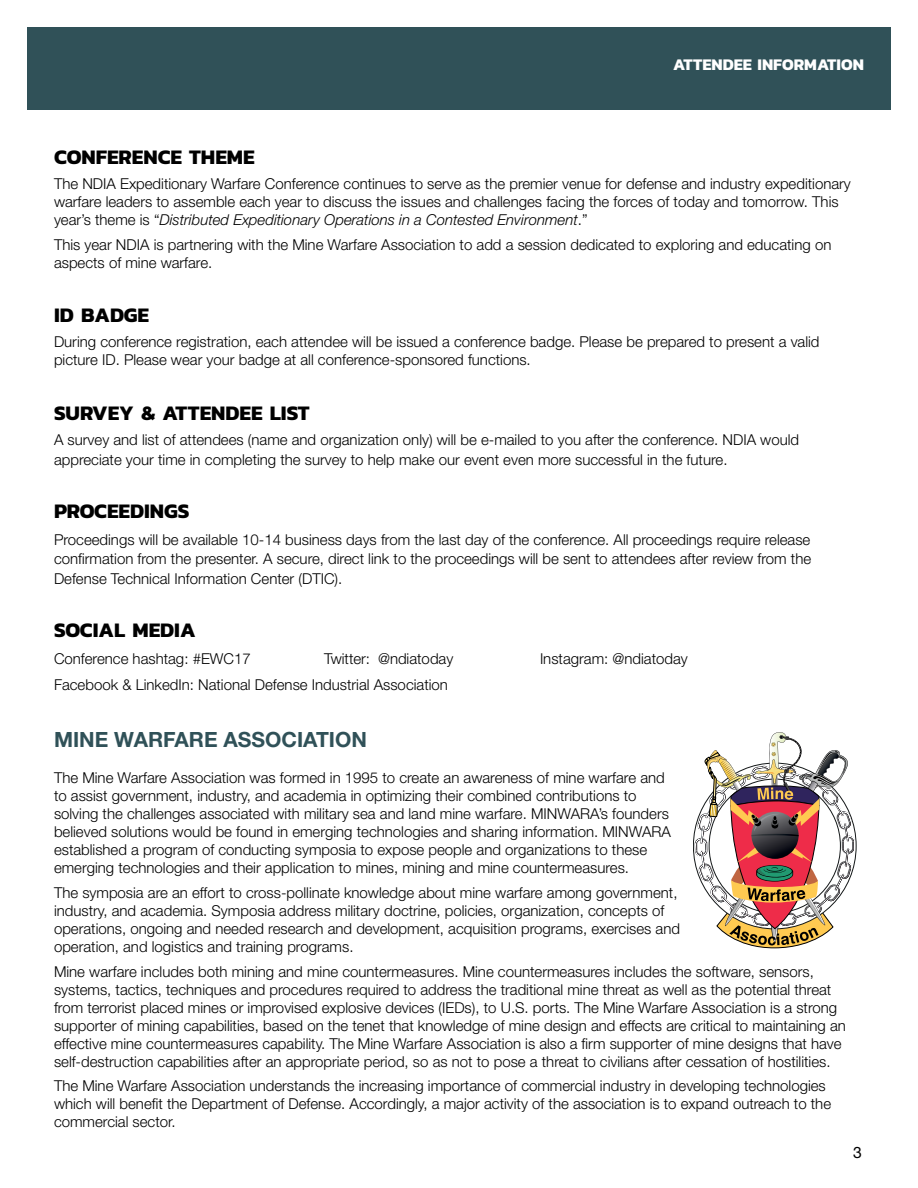
<style>
.page{position:relative;width:918px;height:1188px;background:#fff}
.page>*{position:absolute;margin:0;border:0;box-sizing:border-box;transform-origin:0 0}
.t1{font:700 21px "Kanit";color:#000}
.t2{font:700 21px "Helvetica Neue LT Std";color:#305158}
.t3{font:700 16.5px "Kanit";color:#fff}
.t4{font:15.75px "Helvetica Neue LT Std";color:#000}
.t5{font:300 15px/18px "Helvetica Neue LT Std";color:#000}
.s1{font-style:italic}
</style>
<div class="page">
<div style="left:27px;top:27px;width:864px;height:83px;background:#305158"></div>
<svg style="left:693px;top:732px;width:164px;height:216px"></svg>
<p class="t3" style="left:673px;top:52px;width:11px">ATTEN</p>
<p class="t3" style="left:723px;top:52px;width:105px">DEE INFORMATION</p>
<h1 class="t1" style="left:54px;top:141px;width:202px">CONFERENCE THEME</h1>
<p class="t5" style="left:54px;top:174px;width:798px">The NDIA Expeditionary Warfare Conference continues to serve as the premier venue for defense and industry expeditionary warfare leaders to assemble each year to discuss the issues and challenges facing the forces of today and tomorrow. This year’s theme is “<span class="s1">Distributed Expeditionary Operations in a Contested Environment</span>.”</p>
<p class="t5" style="left:54px;top:235px;width:779px">This year NDIA is partnering with the Mine Warfare Association to add a session dedicated to exploring and educating on aspects of mine warfare.</p>
<h1 class="t1" style="left:54px;top:298px;width:97px">ID BADGE</h1>
<p class="t5" style="left:54px;top:332px;width:767px">During conference registration, each attendee will be issued a conference badge. Please be prepared to present a valid picture ID. Please wear your badge at all conference-sponsored functions.</p>
<h1 class="t1" style="left:54px;top:397px;width:135px">SURVEY &amp; ATTEN</h1>
<h1 class="t1" style="left:226px;top:397px;width:55px">DEE LIST</h1>
<p class="t5" style="left:54px;top:430px;width:747px;line-height:19.8px">A survey and list of attendees (name and organization only) will be e-mailed to you after the conference. NDIA would appreciate your time in completing the survey to help make our event even more successful in the future.</p>
<h1 class="t1" style="left:54px;top:495px;width:40px">PROCEE</h1>
<h1 class="t1" style="left:130px;top:495px;width:27px">DINGS</h1>
<p class="t5" style="left:54px;top:529px;width:759px;line-height:19.8px;text-align:justify">Proceedings will be available 10-14 business days from the last day of the conference. All proceedings require release confirmation from the presenter. A secure, direct link to the proceedings will be sent to attendees after review from the Defense Technical Information Center (DTIC).</p>
<h1 class="t1" style="left:54px;top:614px;width:143px">SOCIAL MEDIA</h1>
<p class="t5" style="left:54px;top:649px;width:198px">Conference hashtag: #EWC17</p>
<p class="t5" style="left:324px;top:649px;width:131px">Twitter: @ndiatoday</p>
<p class="t5" style="left:540px;top:649px;width:149px">Instagram: @ndiatoday</p>
<p class="t5" style="left:54px;top:676px;width:395px">Facebook &amp; LinkedIn: National Defense Industrial Association</p>
<h1 class="t2" style="left:54px;top:727px;width:315px">MINE WARFARE ASSOCIATION</h1>
<p class="t5" style="left:54px;top:769px;width:619px">The Mine Warfare Association was formed in 1995 to create an awareness of mine warfare and to assist government, industry, and academia in optimizing their combined contributions to solving the challenges associated with military sea and land mine warfare. MINWARA’s founders believed solutions would be found in emerging technologies and sharing information. MINWARA established a program of conducting symposia to expose people and organizations to these emerging technologies and their application to mines, mining and mine countermeasures.</p>
<p class="t5" style="left:54px;top:883px;width:628px">The symposia are an effort to cross-pollinate knowledge about mine warfare among government, industry, and academia. Symposia address military doctrine, policies, organization, concepts of operations, ongoing and needed research and development, acquisition programs, exercises and operation, and logistics and training programs.</p>
<p class="t5" style="left:54px;top:962px;width:793px">Mine warfare includes both mining and mine countermeasures. Mine countermeasures includes the software, sensors, systems, tactics, techniques and procedures required to address the traditional mine threat as well as the potential threat from terrorist placed mines or improvised explosive devices (IEDs), to U.S. ports. The Mine Warfare Association is a strong supporter of mining capabilities, based on the tenet that knowledge of mine design and effects are critical to maintaining an effective mine countermeasures capability. The Mine Warfare Association is also a firm supporter of mine designs that have self-destruction capabilities after an appropriate period, so as not to pose a threat to civilians after cessation of hostilities.</p>
<p class="t5" style="left:54px;top:1077px;width:779px">The Mine Warfare Association understands the increasing importance of commercial industry in developing technologies which will benefit the Department of Defense. Accordingly, a major activity of the association is to expand outreach to the commercial sector.</p>
<p class="t4" style="left:853px;top:1143px;width:10px">3</p>
</div>
